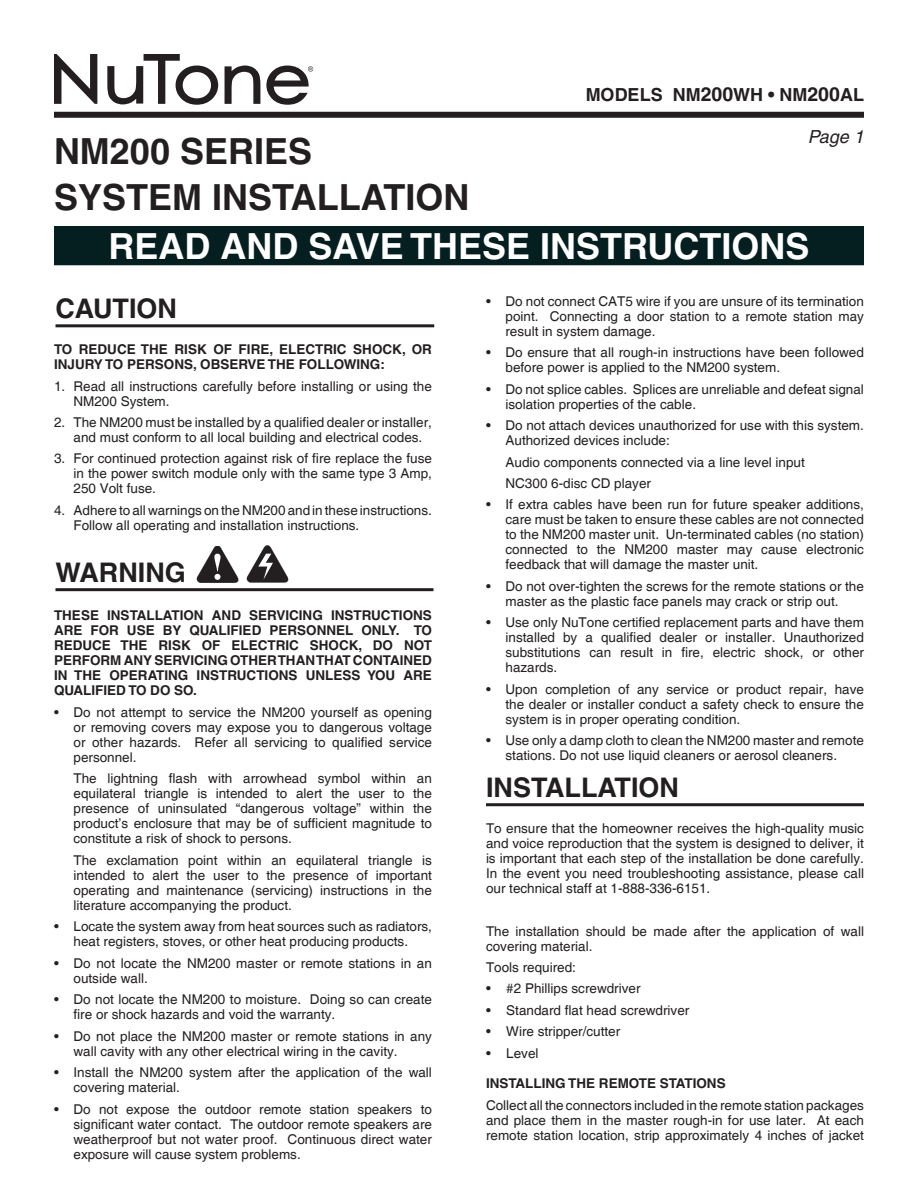
<style>
.page{position:relative;width:918px;height:1188px;background:#fff}
.page>*{position:absolute;margin:0;border:0;box-sizing:border-box;transform-origin:0 0}
.Main_Heading{font:700 36px "Helvetica";color:#231f20}
.Read_and_Save{font:700 36px "Helvetica";color:#fff}
.Section_Heading{font:700 27px "Helvetica";color:#231f20}
.Model_Nos{font:700 18px "Helvetica";color:#231f20}
.Page_No{font:italic 18px "Helvetica";color:#231f20}
.Body_Text__Numbers{font:13.5px/15px "Helvetica";color:#231f20}
.Main_Body{font:13.5px/15px "Helvetica";color:#231f20;text-align:justify}
.Body_Text__Bold{font:700 13.5px/15px "Helvetica";color:#231f20;text-align:justify}
.s1{font-size:19.5px}
</style>
<div class="page">
<div style="left:54px;top:112px;width:810px;height:6px;background:#231f20"></div>
<svg style="left:54px;top:54px;width:259px;height:51px"></svg>
<hr style="left:55px;top:588px;width:379px;height:3px;background:#231f20">
<hr style="left:56px;top:324px;width:378px;height:3px;background:#231f20">
<div style="left:54px;top:227px;width:810px;height:39px;background:#051e1f"></div>
<hr style="left:54px;top:265px;width:810px;height:3px;background:#fff">
<hr style="left:486px;top:803px;width:378px;height:3px;background:#231f20">
<svg style="left:197px;top:546px;width:41px;height:37px"></svg>
<svg style="left:247px;top:545px;width:41px;height:38px"></svg>
<p class="Model_Nos" style="left:586px;top:84px;width:278px">MODELS NM<span class="s1">200</span>WH • NM<span class="s1">200</span>AL</p>
<p class="Page_No" style="left:808px;top:126px;width:43px">Page</p>
<p class="Main_Heading" style="left:54px;top:130px;width:260px">NM200 SERIES</p>
<p class="Main_Heading" style="left:54px;top:175px;width:412px">SYSTEM INSTALLATION</p>
<p class="Read_and_Save" style="left:109px;top:224px;width:702px">READ AN D SAVE THESE INSTRUCTIONS</p>
<p class="Section_Heading" style="left:56px;top:292px;width:119px">CAUTION</p>
<p class="Body_Text__Bold" style="left:54px;top:342px;width:380px">TO REDUCE THE RISK OF FIRE, ELECTRIC SHOCK, OR<br>INJURY TO PERSONS, OBSERVE THE FOLLOWING:</p>
<p class="Body_Text__Numbers" style="left:74px;top:379px;width:360px;text-indent:-20px">1. Read all instructions carefully before installing or using the<br>NM200 System.</p>
<p class="Body_Text__Numbers" style="left:74px;top:415px;width:360px;text-indent:-20px">2. The NM200 must be installed by a qualified dealer or installer, and must conform to all local building and electrical codes.</p>
<p class="Body_Text__Numbers" style="left:74px;top:452px;width:360px;text-align:justify;text-indent:-20px">3. For continued protection against risk of fire replace the fuse in the power switch module only with the same type 3 Amp, 250 Volt fuse.</p>
<p class="Body_Text__Numbers" style="left:74px;top:503px;width:360px;text-indent:-20px">4. Adhere to all warnings on the NM200 and in these instructions.<br>Follow all operating and installation instructions.</p>
<p class="Section_Heading" style="left:55px;top:556px;width:132px">WARNING</p>
<p class="Body_Text__Bold" style="left:54px;top:608px;width:379px">TH ESE INSTALLATION AN D SERVICING INSTRUCTIONS ARE FOR USE BY QUALIFIED PERSONN EL ONLY. TO REDUCE THE RISK OF ELECTRIC SHOCK, DO NOT PERFORM ANY SERVICING OTHER THAN</p>
<p class="Body_Text__Bold" style="left:54px;top:653px;width:380px;text-indent:262px">THAT CONTAINED IN THE OPERATING INSTRUCTIONS UNLESS YOU ARE QUALIFIED TO DO SO.</p>
<p class="Body_Text__Numbers" style="left:74px;top:705px;width:360px;text-align:justify;text-indent:-20px">• Do not attempt to service the NM200 yourself as opening or removing covers may expose you to dangerous voltage or other hazards. Refer all servicing to qualified service personnel.</p>
<p class="Body_Text__Numbers" style="left:73px;top:772px;width:360px;text-align:justify">The lightning flash with arrowhead symbol within an equilateral triangle is intended to alert the user to the presence of uninsulated “dangerous voltage” within the product’s enclosure that may be of sufficient magnitude to constitute a risk of shock to persons.</p>
<p class="Body_Text__Numbers" style="left:73px;top:853px;width:360px;text-align:justify">The exclamation point within an equilateral triangle is intended to alert the user to the presence of important operating and maintenance (servicing) instructions in the literature accompanying the product.</p>
<p class="Body_Text__Numbers" style="left:54px;top:920px;width:380px;text-align:center">• Locate the system away from heat sources such as radiators, heat registers, stoves, or other heat producing products.</p>
<p class="Body_Text__Numbers" style="left:74px;top:956px;width:360px;text-indent:-20px">• Do not locate the NM200 master or remote stations in an outside wall.</p>
<p class="Body_Text__Numbers" style="left:74px;top:993px;width:360px;text-indent:-20px">• Do not locate the NM200 to moisture. Doing so can create fire or shock hazards and void the warranty.</p>
<p class="Body_Text__Numbers" style="left:74px;top:1029px;width:360px;text-indent:-20px">• Do not place the NM200 master or remote stations in any wall cavity with any other electrical wiring in the cavity.</p>
<p class="Body_Text__Numbers" style="left:74px;top:1065px;width:360px;text-indent:-20px">• Install the NM200 system after the application of the wall covering material.</p>
<p class="Body_Text__Numbers" style="left:74px;top:1102px;width:360px;text-align:justify;text-indent:-20px">• Do not expose the outdoor remote station speakers to significant water contact. The outdoor remote speakers are weatherproof but not water proof. Continuous direct water exposure will cause system problems.</p>
<p class="Body_Text__Numbers" style="left:506px;top:294px;width:360px;text-align:justify;text-indent:-20px">• Do not connect CAT5 wire if you are unsure of its termination point. Connecting a door station to a remote station may result in system damage.</p>
<p class="Body_Text__Numbers" style="left:506px;top:345px;width:360px;text-indent:-20px">• Do ensure that all rough-in instructions have been followed before power is applied to the NM200 system.</p>
<p class="Body_Text__Numbers" style="left:506px;top:382px;width:360px;text-indent:-20px">• Do not splice cables. Splices are unreliable and defeat signal isolation properties of the cable.</p>
<p class="Body_Text__Numbers" style="left:506px;top:418px;width:360px;text-indent:-20px">• Do not attach devices unauthorized for use with this system.<br>Authorized devices include:</p>
<p class="Body_Text__Numbers" style="left:505px;top:455px;width:301px">Audio components connected via a line level input</p>
<p class="Body_Text__Numbers" style="left:505px;top:476px;width:147px">NC300 6-disc CD player</p>
<p class="Body_Text__Numbers" style="left:506px;top:498px;width:360px;text-align:justify;text-indent:-20px">• If extra cables have been run for future speaker additions, care must be taken to ensure these cables are not connected to the NM200 master unit. Un-terminated cables (no station) connected to the NM200 master may cause electronic feedback that will damage the master unit.</p>
<p class="Body_Text__Numbers" style="left:486px;top:579px;width:379px;text-align:center">• Do not over-tighten the screws for the remote stations or the master as the plastic face panels may crack or strip out.</p>
<p class="Body_Text__Numbers" style="left:506px;top:616px;width:360px;text-align:justify;text-indent:-20px">• Use only NuTone certified replacement parts and have them installed by a qualified dealer or installer. Unauthorized substitutions can result in fire, electric shock, or other hazards.</p>
<p class="Body_Text__Numbers" style="left:506px;top:682px;width:360px;text-align:justify;text-indent:-20px">• Upon completion of any service or product repair, have the dealer or installer conduct a safety check to ensure the system is in proper operating condition.</p>
<p class="Body_Text__Numbers" style="left:486px;top:734px;width:379px;text-align:center">• Use only a damp cloth to clean the NM200 master and remote stations. Do not use liquid cleaners or aerosol cleaners.</p>
<p class="Section_Heading" style="left:486px;top:771px;width:191px">INSTALLATION</p>
<p class="Main_Body" style="left:486px;top:821px;width:380px">To ensure that the homeowner receives the high-quality music and voice reproduction that the system is designed to deliver, it is important that each step of the installation be done carefully.<br>In the event you need troubleshooting assistance, please call our technical staff at 1-888-336-6151.</p>
<p class="Main_Body" style="left:486px;top:924px;width:380px">The installation should be made after the application of wall covering material.</p>
<p class="Main_Body" style="left:486px;top:960px;width:92px">Tools required:</p>
<p class="Main_Body" style="left:486px;top:982px;width:156px">• #2 Phillips screwdriver</p>
<p class="Main_Body" style="left:486px;top:1003px;width:205px">• Standard flat head screwdriver</p>
<p class="Main_Body" style="left:486px;top:1025px;width:136px">• Wire stripper/cutter</p>
<p class="Main_Body" style="left:486px;top:1046px;width:54px">• Level</p>
<p class="Body_Text__Bold" style="left:486px;top:1076px;width:241px">INSTALLING THE REMOTE STATIONS</p>
<p class="Main_Body" style="left:486px;top:1098px;width:380px">Collect all the connectors included in the remote station packages and place them in the master rough-in for use later. At each remote station location, strip approximately 4 inches of jacket</p>
</div>
